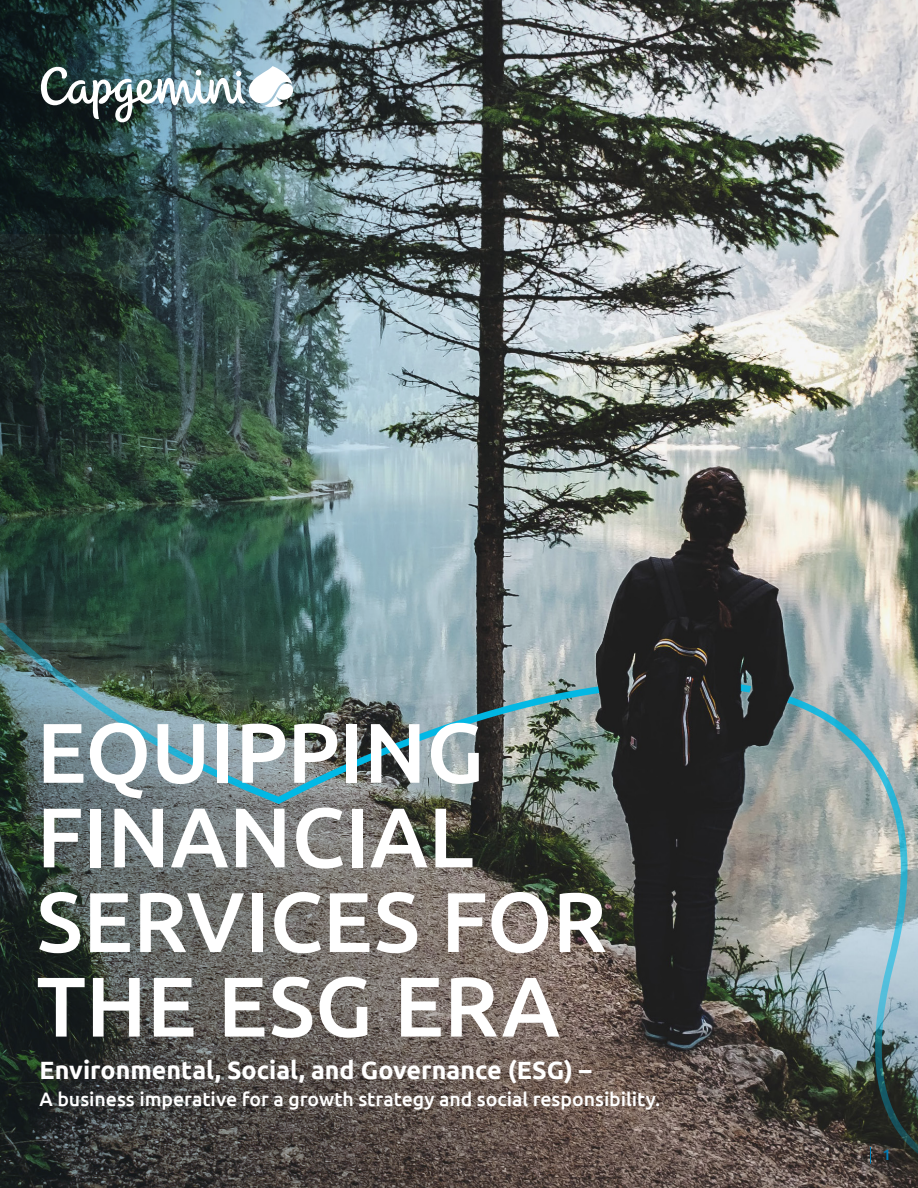
<style>
.page{position:relative;width:918px;height:1188px;background:#fff}
.page>*{position:absolute;margin:0;border:0;box-sizing:border-box;transform-origin:0 0}
.t1{font:500 84.6px/84.6px "Ubuntu";color:#fff}
.t2{font:700 25.05px "Ubuntu";color:#fff}
.t3{font:500 19.5px "Ubuntu";color:#fff}
.t4{font:500 15px "Ubuntu";color:#007db7}
</style>
<div class="page">
<img style="left:842px;top:0;width:76px;height:1188px">
<img style="left:0;top:0;width:842px;height:1188px">
<img style="left:0;top:0;width:782px;height:233px">
<img style="left:41px;top:50px;width:252px;height:72px">
<img style="left:0;top:623px;width:918px;height:531px">
<img style="left:596px;top:623px;width:198px;height:129px">
<svg style="left:870px;top:1147px;width:1px;height:17px"></svg>
<h1 class="t1" style="left:37px;top:707px;width:572px">EQUIPPING<br>FINANCIAL<br>SERVICES FOR<br>THE ESG ERA</h1>
<p class="t2" style="left:40px;top:1055px;width:554px">Environmental, Social, and Governance (ESG) –</p>
<p class="t3" style="left:40px;top:1086px;width:622px">A business imperative for a growth strategy and social responsibility.</p>
<p class="t4" style="left:882px;top:1145px;width:10px">1</p>
</div>
